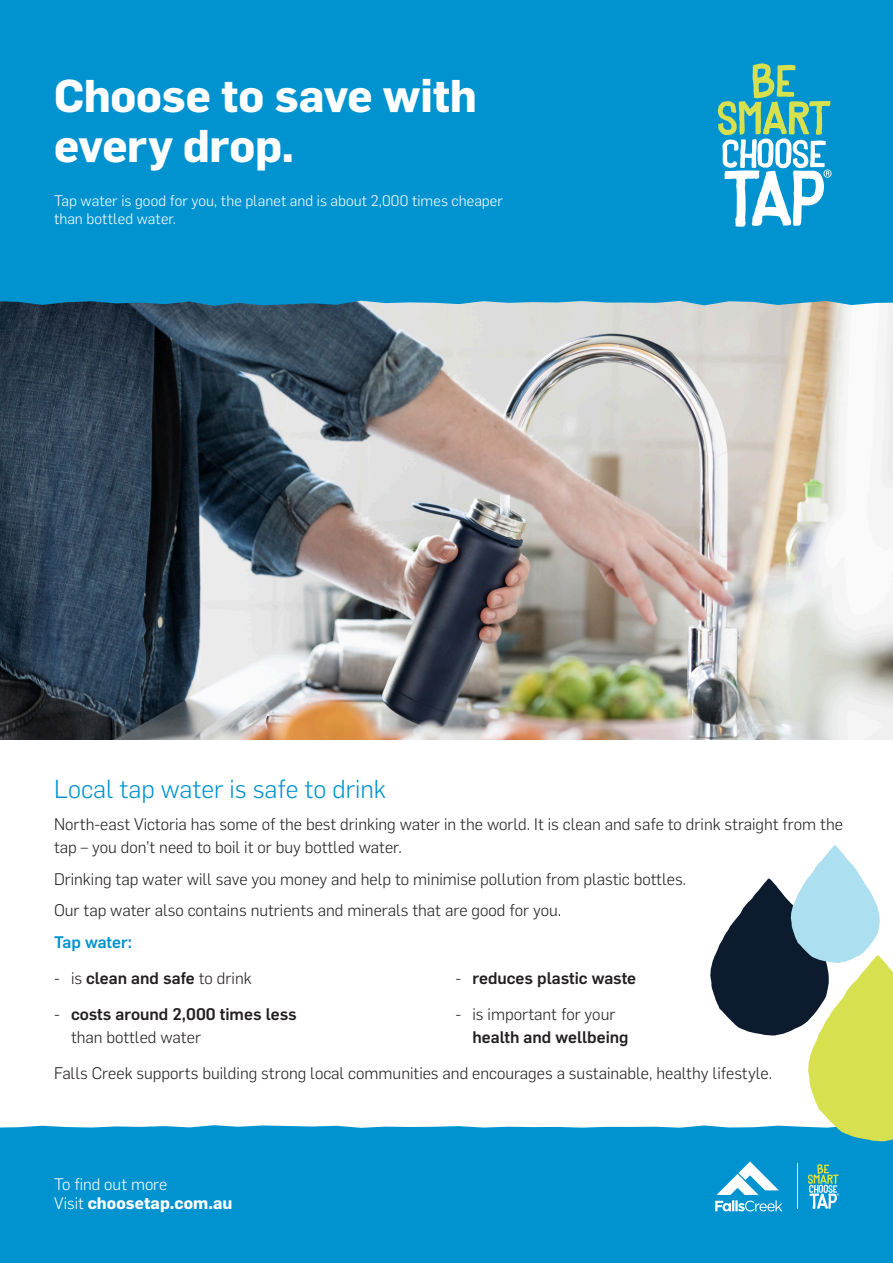
<style>
.page{position:relative;width:893px;height:1263px;background:#fff}
.page>*{position:absolute;margin:0;border:0;box-sizing:border-box;transform-origin:0 0}
._03_CONTENT_A5_Typic{font:700 45px/49.5px "Flama";letter-spacing:-.01em;color:#fff}
.Body_Copy{font:300 25.5px "Flama";color:#0093d0}
.Body_Copy-2{font:300 16.5px/23.2px "Flama";color:#231f20}
.Body_Copy-3{font:500 16.5px/23.2px "Flama";color:#231f20}
.Body_Copy-4{font:500 16.5px "Flama";color:#0093d0}
.CTA{font:300 16.35px/19.6px "Flama";color:#fff}
.t1{font:300 15px "Flama";letter-spacing:.005em;color:#fff}
.s1{font-weight:300}
.s2{font-weight:500}
.s3{font-weight:700}
</style>
<div class="page">
<img style="left:0;top:306px;width:893px;height:434px">
<div style="left:0;top:0;width:893px;height:306px;background:#0093d0"></div>
<div style="left:0;top:1125px;width:893px;height:138px;background:#0093d0"></div>
<svg style="left:710px;top:845px;width:183px;height:296px"></svg>
<svg style="left:718px;top:63px;width:113px;height:164px"></svg>
<svg style="left:715px;top:1161px;width:67px;height:50px"></svg>
<svg style="left:808px;top:1164px;width:31px;height:45px"></svg>
<hr style="left:797px;top:1164px;width:1px;height:45px;background:#fff">
<p class="_03_CONTENT_A5_Typic" style="left:54px;top:68px;width:424px">Choose to save with every drop.</p>
<p class="t1" style="left:54px;top:190px;width:450px">Tap water is good for you, the planet and is about 2,000 times cheaper</p>
<p class="t1" style="left:54px;top:208px;width:123px">than bottled water.</p>
<p class="Body_Copy" style="left:54px;top:772px;width:334px">Local tap water is safe to drink</p>
<p class="Body_Copy-2" style="left:54px;top:811px;width:791px">North-east Victoria has some of the best drinking water in the world. It is clean and safe to drink straight from the tap – you don’t need to boil it or buy bottled water.</p>
<p class="Body_Copy-2" style="left:54px;top:866px;width:634px">Drinking tap water will save you money and help to minimise pollution from plastic bottles.</p>
<p class="Body_Copy-2" style="left:54px;top:898px;width:509px">Our tap water also contains nutrients and minerals that are good for you.</p>
<p class="Body_Copy-4" style="left:54px;top:930px;width:80px">Tap water:</p>
<p class="Body_Copy-3" style="left:54px;top:965px;width:199px"><span class="s1">- is</span> clean and safe <span class="s1">to drink</span></p>
<p class="Body_Copy-3" style="left:71px;top:1001px;width:227px;text-indent:-17px"><span class="s1">-</span> costs around 2,000 times less <span class="s1">than bottled water</span></p>
<p class="Body_Copy-2" style="left:54px;top:1061px;width:720px">Falls Creek supports building strong local communities and encourages a sustainable, healthy lifestyle.</p>
<p class="Body_Copy-3" style="left:455px;top:965px;width:182px"><span class="s1">-</span> reduces plastic waste</p>
<p class="Body_Copy-2" style="left:472px;top:1001px;width:158px;text-indent:-17px">- is important for your <span class="s2">health and wellbeing</span></p>
<p class="CTA" style="left:54px;top:1173px;width:180px">To find out more<br>Visit <span class="s3">choosetap.com.au</span></p>
</div>
